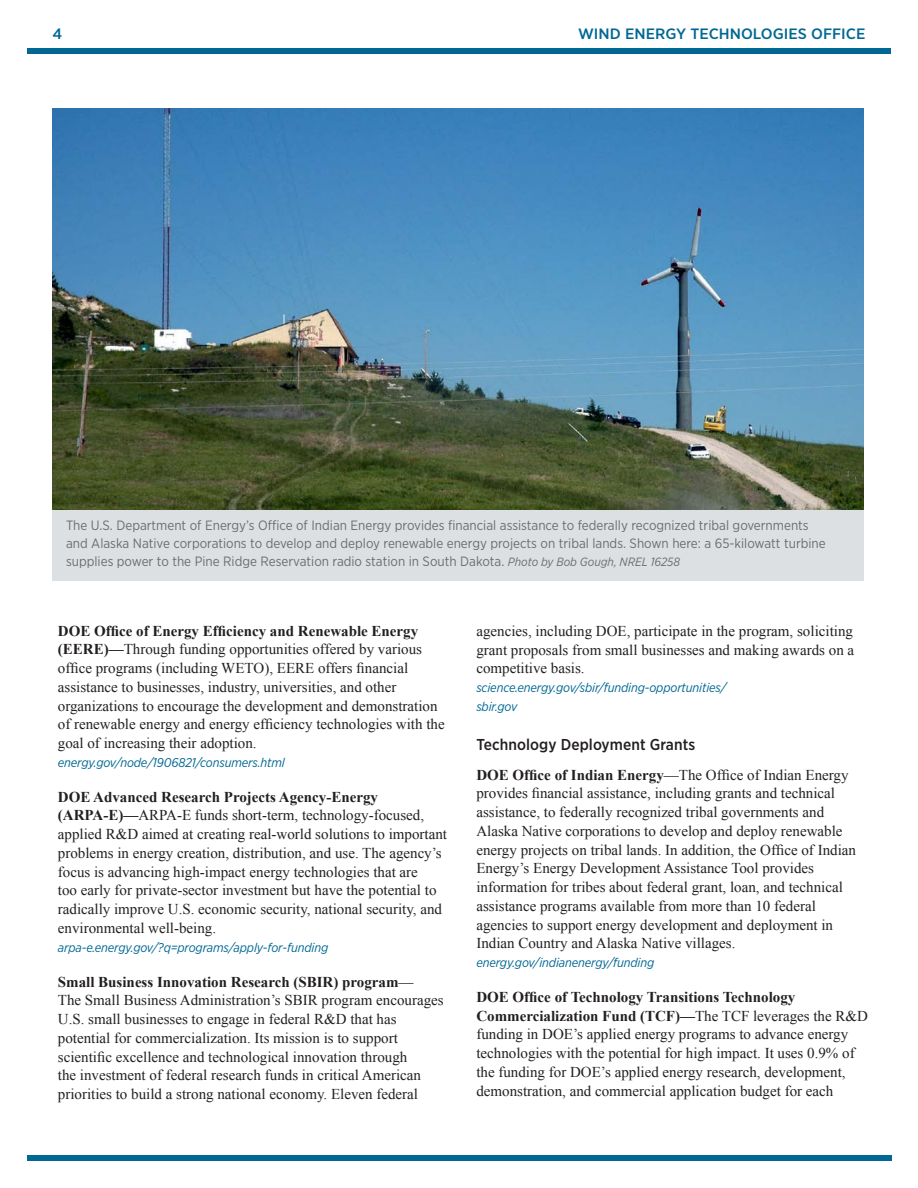
<style>
.page{position:relative;width:918px;height:1188px;background:#fff}
.page>*{position:absolute;margin:0;border:0;box-sizing:border-box;transform-origin:0 0}
.subhead_2{font:500 15.75px "Gotham Narrow";letter-spacing:.005em;color:#231f20}
.body_text{font:15px/18.8px "Times New Roman";color:#231f20}
.t1{font:500 15px "Gotham Narrow";color:#006893;scale:1.1 1}
.t2{font:13.5px/18px "Gotham Narrow";color:#6c6d70}
.body_text-2{font:italic 12.75px/18.8px "Gotham Narrow";letter-spacing:-.01em;color:#006893}
.s1{font-style:italic;font-size:12px}
.s2{font-weight:700}
</style>
<div class="page">
<img style="left:53px;top:108px;width:811px;height:402px">
<div style="left:53px;top:510px;width:811px;height:70px;background:#dde0e3"></div>
<div style="left:27px;top:48px;width:864px;height:6px;background:#006893"></div>
<div style="left:28px;top:1155px;width:864px;height:6px;background:#006893"></div>
<p class="t1" style="left:52px;top:24px;width:10px">4</p>
<p class="t1" style="left:578px;top:24px;width:263px">WIND ENERGY TECHNOLOGIES OFFICE</p>
<p class="t2" style="left:66px;top:516px;width:761px">The U.S. Department of Energy’s Office of Indian Energy provides financial assistance to federally recognized tribal governments and Alaska Native corporations to develop and deploy renewable energy projects on tribal lands. Shown here: a 65-kilowatt turbine supplies power to the Pine Ridge Reservation radio station in South Dakota. <span class="s1">Photo by Bob Gough, NREL 16258</span></p>
<p class="body_text" style="left:58px;top:621px;width:388px"><span class="s2">DOE Office of Energy Efficiency and Renewable Energy (EERE)—</span>Through funding opportunities offered by various office programs (including WETO), EERE offers financial assistance to businesses, industry, universities, and other organizations to encourage the development and demonstration of renewable energy and energy efficiency technologies with the goal of increasing their adoption.</p>
<p class="body_text-2" style="left:58px;top:753px;width:229px">energy.gov/node/1906821/consumers.html</p>
<p class="body_text" style="left:58px;top:787px;width:391px"><span class="s2">DOE Advanced Research Projects Agency-Energy (ARPA-E)—</span>ARPA-E funds short-term, technology-focused, applied R&amp;D aimed at creating real-world solutions to important problems in energy creation, distribution, and use. The agency’s focus is advancing high-impact energy technologies that are<br>too early for private-sector investment but have the potential to radically improve U.S. economic security, national security, and environmental well-being.</p>
<p class="body_text-2" style="left:58px;top:938px;width:272px">arpa-e.energy.gov/?q=programs/apply-for-funding</p>
<p class="body_text" style="left:58px;top:972px;width:387px"><span class="s2">Small Business Innovation Research (SBIR) program</span>—<br>The Small Business Administration’s SBIR program encourages U.S. small businesses to engage in federal R&amp;D that has potential for commercialization. Its mission is to support scientific excellence and technological innovation through<br>the investment of federal research funds in critical American priorities to build a strong national economy. Eleven federal</p>
<p class="body_text" style="left:476px;top:621px;width:379px;text-align:justify">agencies, including DOE, participate in the program, soliciting grant proposals from small businesses and making awards on a competitive basis.</p>
<p class="body_text-2" style="left:476px;top:678px;width:252px">science.energy.gov/sbir/funding-opportunities/ sbir.gov</p>
<p class="subhead_2" style="left:476px;top:734px;width:220px">Technology Deployment Grants</p>
<p class="body_text" style="left:476px;top:765px;width:381px"><span class="s2">DOE Office of Indian Energy</span>—The Office of Indian Energy provides financial assistance, including grants and technical assistance, to federally recognized tribal governments and Alaska Native corporations to develop and deploy renewable energy projects on tribal lands. In addition, the Office of Indian Energy’s Energy Development Assistance Tool provides information for tribes about federal grant, loan, and technical assistance programs available from more than 10 federal agencies to support energy development and deployment in Indian Country and Alaska Native villages.</p>
<p class="body_text-2" style="left:476px;top:953px;width:180px">energy.gov/indianenergy/funding</p>
<p class="body_text" style="left:476px;top:987px;width:393px"><span class="s2">DOE Office of Technology Transitions Technology Commercialization Fund (TCF)—</span>The TCF leverages the R&amp;D funding in DOE’s applied energy programs to advance energy technologies with the potential for high impact. It uses 0.9% of the funding for DOE’s applied energy research, development, demonstration, and commercial application budget for each</p>
</div>
